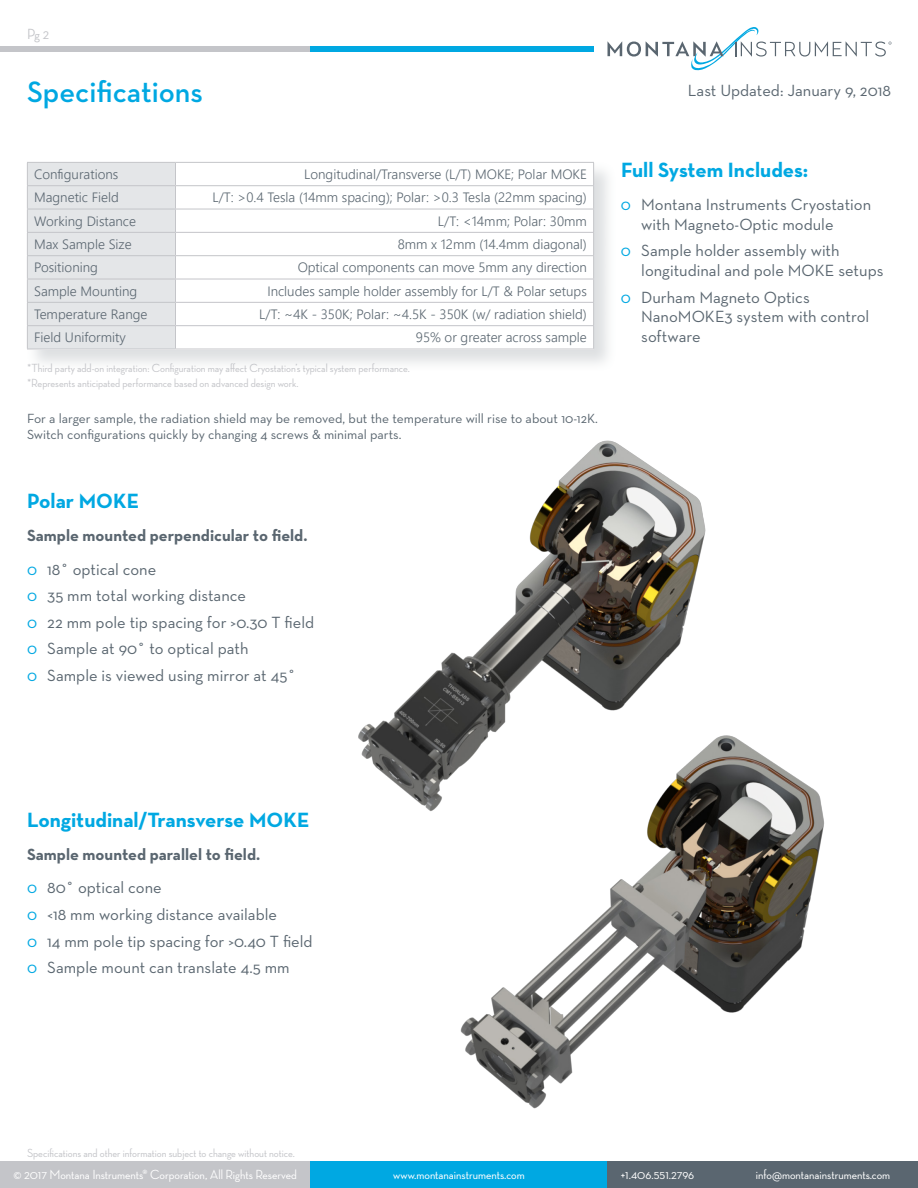
<style>
.page{position:relative;width:918px;height:1188px;background:#fff}
.page>*{position:absolute;margin:0;border:0;box-sizing:border-box;transform-origin:0 0}
.t1{font:600 30px "Neutra Text";color:#00a8e2}
.t2{font:700 21px "Neutra Text";color:#00a8e2}
.t3{font:16.5px/26.5px "Neutra Text";color:#5a6670}
.t4{font:700 16.5px/33.3px "Neutra Text";color:#5a6670}
.t5{font:500 15px "Neutra Disp";color:#c4c5c9}
.t6{font:300 13.5px "Segoe UI";color:#5a6670}
.t7{font:13.5px/16.2px "Neutra Text";color:#5a6670}
.t8{font:500 13.5px "Neutra Disp";color:#fff}
.t9{font:500 12px/14.4px "Neutra Disp";color:#c4c5c9}
.s1{font-weight:400;color:#00a8e2}
.s2{font-weight:400}
.s3{color:#00a8e2}
</style>
<div class="page">
<div style="left:0;top:1161px;width:310px;height:27px;background:#c4c5c9"></div>
<div style="left:608px;top:1161px;width:310px;height:27px;background:#5a6670"></div>
<div style="left:310px;top:1161px;width:298px;height:27px;background:#00a8e2"></div>
<div style="left:0;top:46px;width:310px;height:6px;background:#c4c5c9"></div>
<div style="left:310px;top:46px;width:284px;height:6px;background:#00a8e2"></div>
<svg style="left:608px;top:27px;width:284px;height:44px"></svg>
<div style="left:26px;top:160px;width:591px;height:212px;background:#778188;opacity:.25"></div>
<svg style="left:176px;top:163px;width:417px;height:186px"></svg>
<hr style="left:176px;top:185px;width:418px;height:1px;background:#c4c5c9">
<hr style="left:176px;top:209px;width:418px;height:1px;background:#c4c5c9">
<hr style="left:176px;top:232px;width:418px;height:1px;background:#c4c5c9">
<hr style="left:176px;top:255px;width:418px;height:1px;background:#c4c5c9">
<hr style="left:176px;top:279px;width:418px;height:1px;background:#c4c5c9">
<hr style="left:176px;top:302px;width:418px;height:1px;background:#c4c5c9">
<hr style="left:176px;top:325px;width:418px;height:1px;background:#c4c5c9">
<hr style="left:27px;top:349px;width:149px;height:1px;background:#c4c5c9">
<hr style="left:176px;top:349px;width:418px;height:1px;background:#c4c5c9">
<hr style="left:176px;top:162px;width:418px;height:1px;background:#c4c5c9">
<svg style="left:27px;top:162px;width:149px;height:187px;background:#e2e4e6"></svg>
<svg style="left:593px;top:163px;width:1px;height:186px"></svg>
<img style="left:358px;top:440px;width:348px;height:354px">
<img style="left:409px;top:693px;width:415px;height:416px">
<p class="t5" style="left:27px;top:25px;width:24px">Pg 2</p>
<h1 class="t1" style="left:27px;top:73px;width:178px">Specifications</h1>
<p class="t6" style="left:34px;top:161px;width:86px">Configurations</p>
<p class="t6" style="left:304px;top:161px;width:284px">Longitudinal/Transverse (L/T) MOKE; Polar MOKE</p>
<p class="t6" style="left:34px;top:185px;width:86px">Magnetic Field</p>
<p class="t6" style="left:213px;top:185px;width:376px">L/T: &gt;0.4 Tesla (14mm spacing); Polar: &gt;0.3 Tesla (22mm spacing)</p>
<p class="t6" style="left:34px;top:208px;width:103px">Working Distance</p>
<p class="t6" style="left:438px;top:208px;width:150px">L/T: &lt;14mm; Polar: 30mm</p>
<p class="t6" style="left:34px;top:231px;width:99px">Max Sample Size</p>
<p class="t6" style="left:398px;top:231px;width:191px">8mm x 12mm (14.4mm diagonal)</p>
<p class="t6" style="left:34px;top:255px;width:65px">Positioning</p>
<p class="t6" style="left:298px;top:255px;width:291px">Optical components can move 5mm any direction</p>
<p class="t6" style="left:34px;top:278px;width:105px">Sample Mounting</p>
<p class="t6" style="left:267px;top:278px;width:321px">Includes sample holder assembly for L/T &amp; Polar setups</p>
<p class="t6" style="left:34px;top:301px;width:115px">Temperature Range</p>
<p class="t6" style="left:259px;top:301px;width:329px">L/T: ~4K - 350K; Polar: ~4.5K - 350K (w/ radiation shield)</p>
<p class="t6" style="left:34px;top:325px;width:93px">Field Uniformity</p>
<p class="t6" style="left:416px;top:325px;width:172px">95% or greater across sample</p>
<p class="t9" style="left:27px;top:361px;width:384px">*Third party add-on integration: Configuration may affect Cryostation’s typical system performance. *Represents anticipated performance based on advanced design work.</p>
<p class="t7" style="left:27px;top:410px;width:572px">For a larger sample, the radiation shield may be removed, but the temperature will rise to about 10-12K.<br>Switch configurations quickly by changing 4 screws &amp; minimal parts.</p>
<h2 class="t2" style="left:27px;top:488px;width:114px">Polar MOKE</h2>
<p class="t4" style="left:27px;top:519px;width:282px">Sample mounted perpendicular to field.<br><span class="s1">0</span> <span class="s2">18˚ optical cone</span></p>
<p class="t3" style="left:27px;top:582px;width:289px"><span class="s3">0</span> 35 mm total working distance<br><span class="s3">0</span> 22 mm pole tip spacing for &gt;0.30 T field <span class="s3">0</span> Sample at 90˚ to optical path<br><span class="s3">0</span> Sample is viewed using mirror at 45˚</p>
<p class="t3" style="left:688px;top:77px;width:205px">Last Updated: January 9, 2018</p>
<h2 class="t2" style="left:621px;top:156px;width:189px">Full System Includes:</h2>
<p class="t3" style="left:641px;top:194px;width:231px;line-height:19.8px;text-indent:-20px"><span class="s3">0</span> Montana Instruments Cryostation with Magneto-Optic module</p>
<p class="t3" style="left:641px;top:241px;width:244px;line-height:19.8px;text-indent:-20px"><span class="s3">0</span> Sample holder assembly with longitudinal and pole MOKE setups</p>
<p class="t3" style="left:641px;top:287px;width:230px;line-height:19.8px;text-indent:-20px"><span class="s3">0</span> Durham Magneto Optics<br>NanoMOKE3 system with control software</p>
<h2 class="t2" style="left:27px;top:807px;width:284px">Longitudinal/Transverse MOKE</h2>
<p class="t4" style="left:27px;top:838px;width:235px">Sample mounted parallel to field.<br><span class="s1">0</span> <span class="s2">80˚ optical cone</span></p>
<p class="t3" style="left:27px;top:901px;width:287px"><span class="s3">0</span> &lt;18 mm working distance available<br><span class="s3">0</span> 14 mm pole tip spacing for &gt;0.40 T field<br><span class="s3">0</span> Sample mount can translate 4.5 mm</p>
<p class="t9" style="left:27px;top:1146px;width:269px">Specifications and other information subject to change without notice.</p>
<p class="t8" style="left:13px;top:1167px;width:285px">© 2017 Montana Instruments® Corporation, All Rights Reserved</p>
<p class="t8" style="left:393px;top:1167px;width:133px">www.montanainstruments.com</p>
<p class="t8" style="left:621px;top:1167px;width:75px">+1.406.551.2796</p>
<p class="t8" style="left:756px;top:1167px;width:136px">info@montanainstruments.com</p>
</div>
